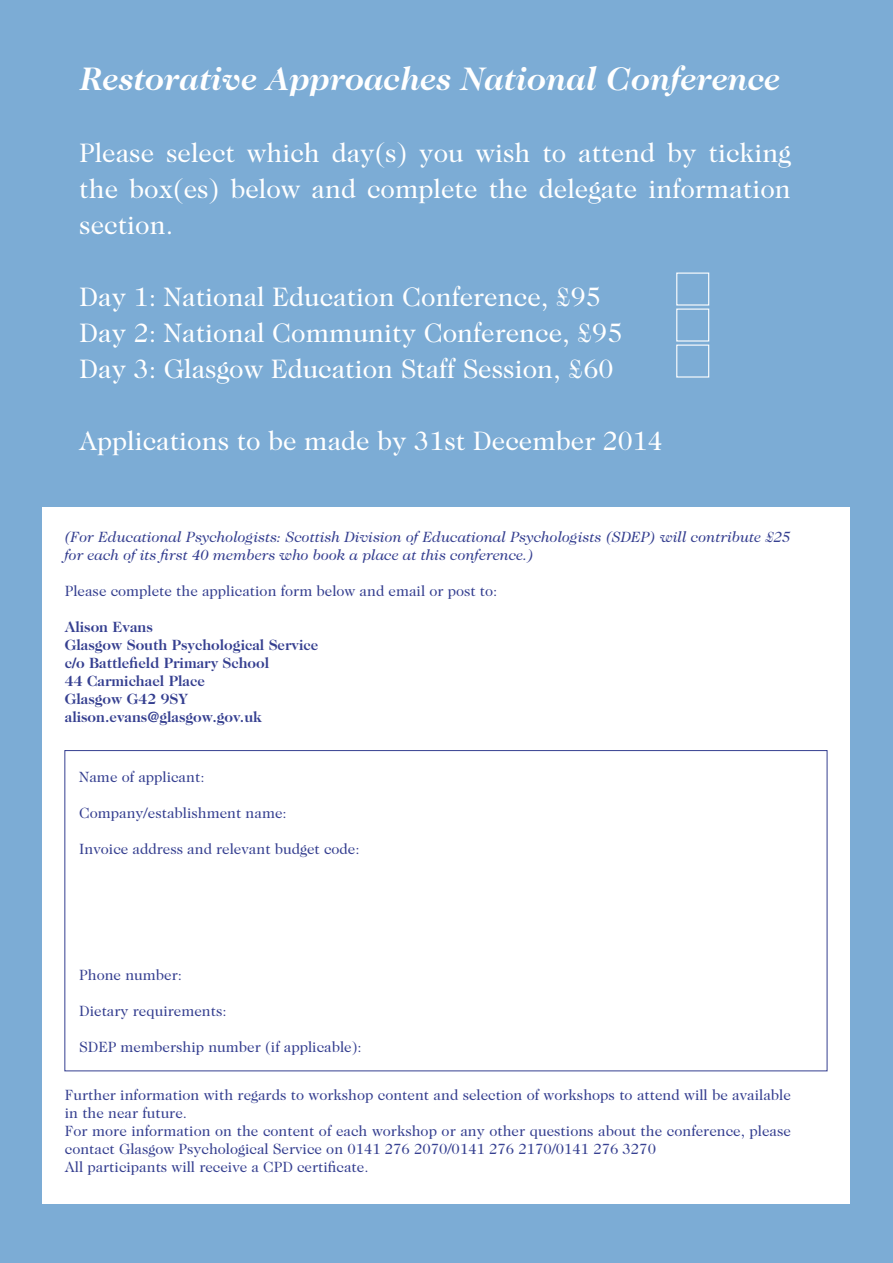
<style>
.page{position:relative;width:893px;height:1263px;background:#7cacd5}
.page>*{position:absolute;margin:0;border:0;box-sizing:border-box;transform-origin:0 0}
.t1{font:italic 700 33px "Caslon Two Twenty Four";color:#fff}
.t2{font:27px/36px "Caslon Two Twenty Four";color:#fff;text-align:justify}
.t3{font:15px/18px "Caslon Two Twenty Four";color:#353f90}
.t4{font:italic 15px/18px "Caslon Two Twenty Four";color:#353f90}
.t5{font:700 15px/18px "Caslon Two Twenty Four";color:#353f90}
</style>
<div class="page">
<div style="left:43px;top:507px;width:807px;height:696px;background:#fff"></div>
<div style="left:676px;top:273px;width:33px;height:33px;border:1px solid #fff"></div>
<div style="left:676px;top:309px;width:33px;height:33px;border:1px solid #fff"></div>
<div style="left:676px;top:345px;width:33px;height:33px;border:1px solid #fff"></div>
<h1 class="t1" style="left:79px;top:59px;width:702px">Restorative Approaches National Conference</h1>
<h2 class="t2" style="left:79px;top:134px;width:713px">Please select which day(s) you wish to attend by ticking the box(es) below and complete the delegate information section.</h2>
<h2 class="t2" style="left:79px;top:278px;width:545px;text-align:left">Day 1: National Education Conference, £95<br>Day 2: National Community Conference, £95<br>Day 3: Glasgow Education Staff Session, £60</h2>
<h2 class="t2" style="left:79px;top:422px;width:585px">Applications to be made by 31st December 2014</h2>
<p class="t4" style="left:65px;top:528px;width:728px">(For Educational Psychologists: Scottish Division of Educational Psychologists (SDEP) will contribute £25 for each of its first 40 members who book a place at this conference.)</p>
<p class="t3" style="left:65px;top:582px;width:434px">Please complete the application form below and email or post to:</p>
<p class="t5" style="left:65px;top:618px;width:255px">Alison Evans<br>Glasgow South Psychological Service c/o Battlefield Primary School<br>44 Carmichael Place<br>Glasgow G42 9SY alison.evans@glasgow.gov.uk</p>
<p class="t3" style="left:79px;top:767px;width:127px">Name of applicant:</p>
<p class="t3" style="left:79px;top:803px;width:209px">Company/establishment name:</p>
<p class="t3" style="left:79px;top:839px;width:282px">Invoice address and relevant budget code:</p>
<p class="t3" style="left:79px;top:965px;width:104px">Phone number:</p>
<p class="t3" style="left:79px;top:1001px;width:149px">Dietary requirements:</p>
<p class="t3" style="left:79px;top:1037px;width:284px">SDEP membership number (if applicable):</p>
<p class="t3" style="left:65px;top:1086px;width:728px">Further information with regards to workshop content and selection of workshops to attend will be available in the near future.<br>For more information on the content of each workshop or any other questions about the conference, please contact Glasgow Psychological Service on 0141 276 2070/0141 276 2170/0141 276 3270<br>All participants will receive a CPD certificate.</p>
</div>
